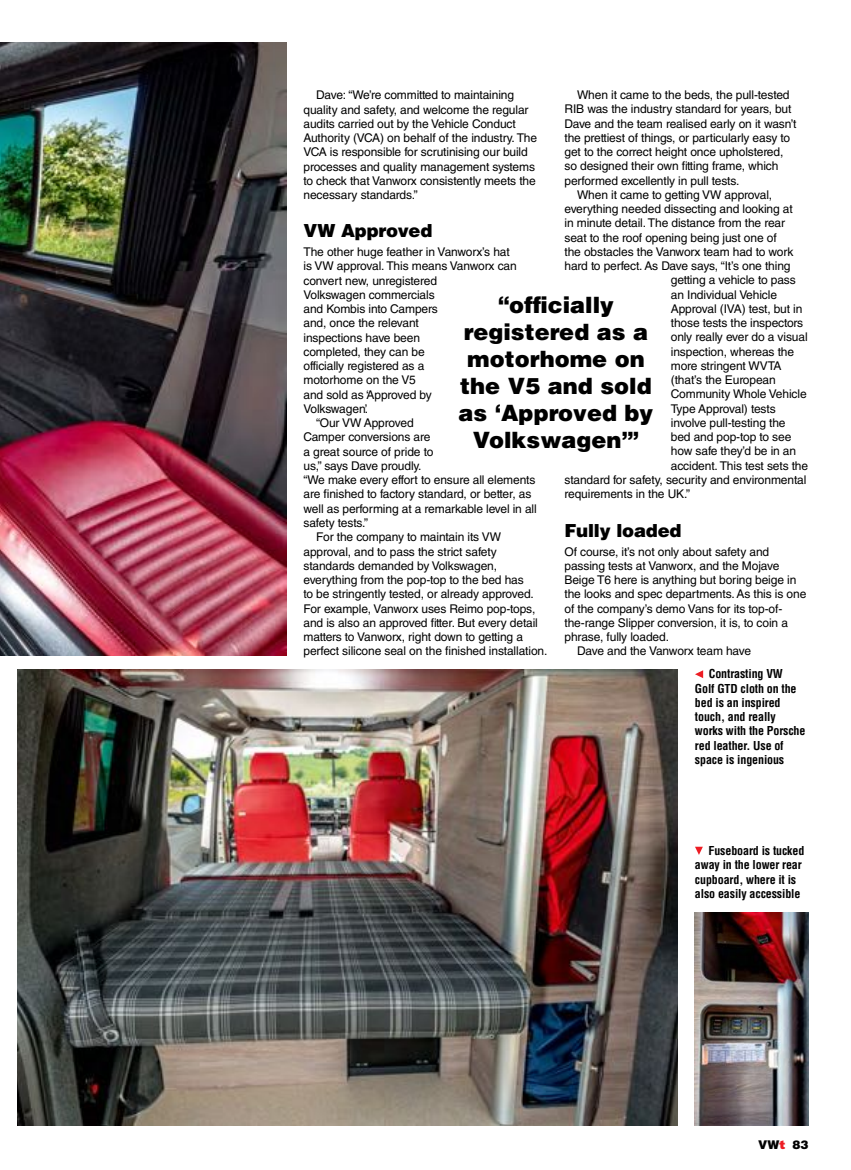
<style>
.page{position:relative;width:851px;height:1170px;background:#fff}
.page>*{position:absolute;margin:0;border:0;box-sizing:border-box;transform-origin:0 0}
.t1{font:900 22.5px/27px "Helvetica LT Std";color:#000;text-align:center}
.t2{font:900 18px "Helvetica LT Std";letter-spacing:-.01em;color:#000}
.t3{font:12px/14.2px "Helvetica LT Std";letter-spacing:-.01em;color:#000}
.t4{font:700 condensed 12px/14.2px "Helvetica LT Std";letter-spacing:-.01em;color:#000}
.t5{font:12px "Helvetica LT Std";letter-spacing:-.03em;color:#000}
.t6{font:900 12px "Helvetica LT Std";color:#000}
.s1{font-family:"Frutiger LT Std";color:#ed1d24}
</style>
<div class="page">
<img style="left:0;top:43px;width:286px;height:612px">
<img style="left:17px;top:669px;width:660px;height:456px">
<img style="left:694px;top:912px;width:114px;height:213px">
<svg style="left:695px;top:670px;width:8px;height:8px"></svg>
<svg style="left:695px;top:846px;width:7px;height:8px"></svg>
<p class="t3" style="left:577px;top:88px;width:214px">When it came to the beds, the pull-tested</p>
<p class="t3" style="left:564px;top:102px;width:228px">RIB was the industry standard for years, but</p>
<p class="t3" style="left:564px;top:116px;width:233px">Dave and the team realised early on it wasn’t</p>
<p class="t3" style="left:564px;top:130px;width:227px">the prettiest of things, or particularly easy to</p>
<p class="t3" style="left:564px;top:145px;width:220px">get to the correct height once upholstered,</p>
<p class="t3" style="left:564px;top:159px;width:215px">so designed their own fitting frame, which</p>
<p class="t3" style="left:564px;top:173px;width:176px">performed excellently in pull tests.</p>
<p class="t3" style="left:577px;top:187px;width:196px">When it came to getting VW approval,</p>
<p class="t3" style="left:564px;top:202px;width:230px">everything needed dissecting and looking at</p>
<p class="t3" style="left:564px;top:216px;width:222px">in minute detail. The distance from the rear</p>
<p class="t3" style="left:564px;top:230px;width:214px">seat to the roof opening being just one of</p>
<p class="t3" style="left:564px;top:244px;width:230px">the obstacles the Vanworx team had to work</p>
<p class="t3" style="left:564px;top:259px;width:227px">hard to perfect. As Dave says, “It’s one thing</p>
<p class="t3" style="left:670px;top:273px;width:126px">getting a vehicle to pass</p>
<p class="t3" style="left:670px;top:287px;width:108px">an Individual Vehicle</p>
<p class="t3" style="left:670px;top:301px;width:133px">Approval (IVA) test, but in</p>
<p class="t3" style="left:670px;top:316px;width:134px">those tests the inspectors</p>
<p class="t3" style="left:670px;top:330px;width:138px">only really ever do a visual</p>
<p class="t3" style="left:670px;top:344px;width:125px">inspection, whereas the</p>
<p class="t3" style="left:670px;top:358px;width:112px">more stringent WVTA</p>
<p class="t3" style="left:670px;top:373px;width:106px">(that’s the European</p>
<p class="t3" style="left:670px;top:387px;width:137px">Community Whole Vehicle</p>
<p class="t3" style="left:670px;top:401px;width:106px">Type Approval) tests</p>
<p class="t3" style="left:670px;top:415px;width:116px">involve pull-testing the</p>
<p class="t3" style="left:670px;top:430px;width:122px">bed and pop-top to see</p>
<p class="t3" style="left:670px;top:444px;width:127px">how safe they’d be in an</p>
<p class="t3" style="left:670px;top:458px;width:139px">accident. This test sets the</p>
<p class="t3" style="left:564px;top:472px;width:243px">standard for safety, security and environmental</p>
<p class="t3" style="left:564px;top:487px;width:127px">requirements in the UK.”</p>
<h2 class="t2" style="left:564px;top:518px;width:119px">Fully loaded</h2>
<p class="t3" style="left:564px;top:544px;width:206px">Of course, it’s not only about safety and</p>
<p class="t3" style="left:564px;top:558px;width:216px">passing tests at Vanworx, and the Mojave</p>
<p class="t3" style="left:564px;top:572px;width:233px">Beige T6 here is anything but boring beige in</p>
<p class="t3" style="left:564px;top:587px;width:243px">the looks and spec departments. As this is one</p>
<p class="t3" style="left:564px;top:601px;width:219px">of the company’s demo Vans for its top-of-</p>
<p class="t3" style="left:564px;top:615px;width:225px">the-range Slipper conversion, it is, to coin a</p>
<p class="t3" style="left:564px;top:629px;width:106px">phrase, fully loaded.</p>
<p class="t3" style="left:577px;top:644px;width:175px">Dave and the Vanworx team have</p>
<p class="t3" style="left:303px;top:88px;width:235px;text-indent:13px">Dave: “We’re committed to maintaining quality and safety, and welcome the regular audits carried out by the Vehicle Conduct Authority (VCA) on behalf of the industry. The VCA is responsible for scrutinising our build processes and quality management systems to check that Vanworx consistently meets the necessary standards.”</p>
<h2 class="t2" style="left:303px;top:219px;width:130px">VW Approved</h2>
<p class="t3" style="left:303px;top:245px;width:208px">The other huge feather in Vanworx’s hat</p>
<p class="t3" style="left:303px;top:259px;width:215px">is VW approval. This means Vanworx can</p>
<p class="t3" style="left:303px;top:273px;width:135px">convert new, unregistered</p>
<p class="t3" style="left:303px;top:287px;width:133px">Volkswagen commercials</p>
<p class="t3" style="left:303px;top:302px;width:136px">and Kombis into Campers</p>
<p class="t3" style="left:303px;top:316px;width:117px">and, once the relevant</p>
<p class="t3" style="left:303px;top:330px;width:118px">inspections have been</p>
<p class="t3" style="left:303px;top:344px;width:123px">completed, they can be</p>
<p class="t3" style="left:303px;top:359px;width:122px">officially registered as a</p>
<p class="t3" style="left:303px;top:373px;width:114px">motorhome on the V5</p>
<p class="t3" style="left:303px;top:387px;width:130px">and sold as ‘Approved by</p>
<p class="t3" style="left:303px;top:401px;width:66px">Volkswagen’.</p>
<p class="t3" style="left:316px;top:416px;width:99px">“Our VW Approved</p>
<p class="t3" style="left:303px;top:430px;width:128px">Camper conversions are</p>
<p class="t3" style="left:303px;top:444px;width:131px">a great source of pride to</p>
<p class="t5" style="left:303px;top:459px;width:119px">us,” says Dave proudly.</p>
<p class="t3" style="left:303px;top:473px;width:233px">“We make every effort to ensure all elements</p>
<p class="t3" style="left:303px;top:487px;width:229px">are finished to factory standard, or better, as</p>
<p class="t3" style="left:303px;top:501px;width:235px">well as performing at a remarkable level in all</p>
<p class="t3" style="left:303px;top:515px;width:66px">safety tests.”</p>
<p class="t3" style="left:316px;top:530px;width:186px">For the company to maintain its VW</p>
<p class="t3" style="left:303px;top:544px;width:195px">approval, and to pass the strict safety</p>
<p class="t3" style="left:303px;top:558px;width:195px">standards demanded by Volkswagen,</p>
<p class="t3" style="left:303px;top:572px;width:222px">everything from the pop-top to the bed has</p>
<p class="t3" style="left:303px;top:587px;width:232px">to be stringently tested, or already approved.</p>
<p class="t3" style="left:303px;top:601px;width:233px">For example, Vanworx uses Reimo pop-tops,</p>
<p class="t3" style="left:303px;top:615px;width:236px">and is also an approved fitter. But every detail</p>
<p class="t3" style="left:303px;top:629px;width:221px">matters to Vanworx, right down to getting a</p>
<p class="t3" style="left:303px;top:644px;width:245px">perfect silicone seal on the finished installation.</p>
<h1 class="t1" style="left:458px;top:291px;width:196px">“officially registered as a motorhome on the V5 and sold as ‘Approved by<br>Volkswagen’”</h1>
<p class="t4" style="left:694px;top:666px;width:112px;text-indent:14px">Contrasting VW<br>Golf GTD cloth on the bed is an inspired touch, and really works with the Porsche red leather. Use of space is ingenious</p>
<p class="t4" style="left:694px;top:843px;width:111px;text-indent:14px">Fuseboard is tucked away in the lower rear cupboard, where it is also easily accessible</p>
<p class="t6" style="left:758px;top:1136px;width:52px">VW<span class="s1">t</span> 83</p>
</div>
